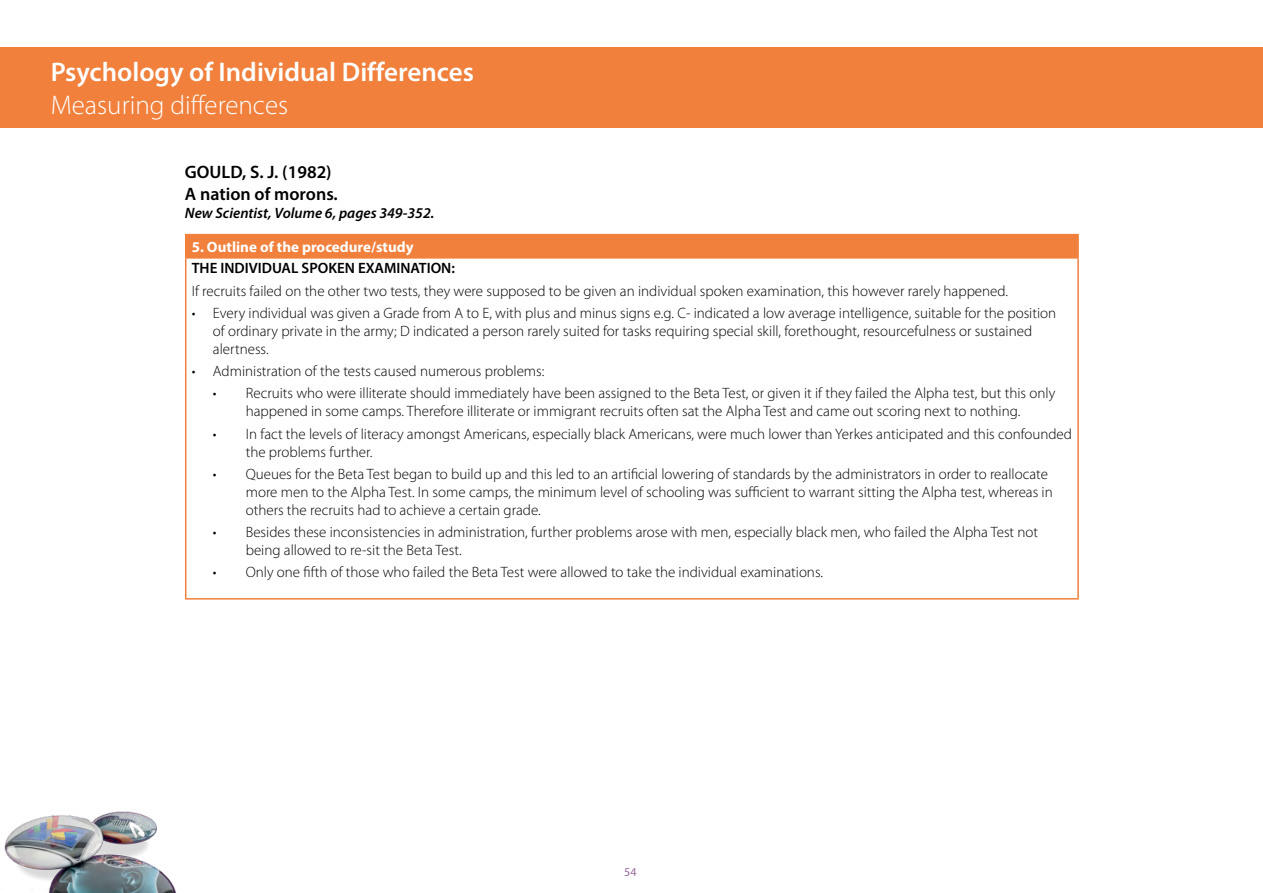
<style>
.page{position:relative;width:1263px;height:893px;background:#fff}
.page>*{position:absolute;margin:0;border:0;box-sizing:border-box;transform-origin:0 0}
.TConc_H1{font:600 27px/32.4px "Myriad Pro";color:#fff}
.TCont_H3{font:600 18px/21.6px "Myriad Pro";color:#000}
.TCont_Body_bullets{font:300 15px/18px "Myriad Pro";color:#000}
.TCont_H3-2{font:italic 600 15px "Myriad Pro";color:#000}
.TCont_Body_bullets-2{font:600 15px "Myriad Pro";color:#000}
.TCont_TableHeading{font:700 15px "Myriad Pro";color:#fff}
.t1{font:12px "Myriad Pro";color:#9a689e}
.s1{font-weight:300}
</style>
<div class="page">
<img style="left:4px;top:811px;width:172px;height:82px">
<div style="left:186px;top:235px;width:892px;height:23px;background:#f1803c"></div>
<hr style="left:185px;top:257px;width:894px;height:2px;background:#f1803c">
<hr style="left:185px;top:598px;width:894px;height:2px;background:#f1803c">
<hr style="left:185px;top:259px;width:1px;height:339px;background:#f1803c">
<hr style="left:1077px;top:259px;width:2px;height:339px;background:#f1803c">
<hr style="left:185px;top:234px;width:894px;height:1px;background:#f1803c">
<svg style="left:185px;top:235px;width:1px;height:22px"></svg>
<hr style="left:1077px;top:235px;width:2px;height:22px;background:#f1803c">
<div style="left:0;top:47px;width:1263px;height:81px;background:#f1803c"></div>
<p class="TConc_H1" style="left:51px;top:55px;width:425px">Psychology of Individual Differences<br><span class="s1">Measuring differences</span></p>
<p class="TCont_H3" style="left:185px;top:161px;width:154px">GOULD, S. J. (1982)<br>A nation of morons.</p>
<p class="TCont_H3-2" style="left:185px;top:203px;width:251px">New Scientist, Volume 6, pages 349-352.</p>
<p class="TCont_TableHeading" style="left:192px;top:237px;width:223px">5. Outline of the procedure/study</p>
<p class="TCont_Body_bullets-2" style="left:192px;top:259px;width:265px">THE INDIVIDUAL SPOKEN EXAMINATION:</p>
<p class="TCont_Body_bullets" style="left:192px;top:281px;width:818px">If recruits failed on the other two tests, they were supposed to be given an individual spoken examination, this however rarely happened.</p>
<p class="TCont_Body_bullets" style="left:213px;top:304px;width:845px;text-indent:-21px">• Every individual was given a Grade from A to E, with plus and minus signs e.g. C- indicated a low average intelligence, suitable for the position of ordinary private in the army; D indicated a person rarely suited for tasks requiring special skill, forethought, resourcefulness or sustained alertness.</p>
<p class="TCont_Body_bullets" style="left:192px;top:362px;width:354px">• Administration of the tests caused numerous problems:</p>
<p class="TCont_Body_bullets" style="left:213px;top:384px;width:844px;text-align:center">• Recruits who were illiterate should immediately have been assigned to the Beta Test, or given it if they failed the Alpha test, but this only happened in some camps. Therefore illiterate or immigrant recruits often sat the Alpha Test and came out scoring next to nothing.</p>
<p class="TCont_Body_bullets" style="left:246px;top:424px;width:828px;text-indent:-33px">• In fact the levels of literacy amongst Americans, especially black Americans, were much lower than Yerkes anticipated and this confounded the problems further.</p>
<p class="TCont_Body_bullets" style="left:246px;top:465px;width:808px;text-indent:-33px">• Queues for the Beta Test began to build up and this led to an artificial lowering of standards by the administrators in order to reallocate more men to the Alpha Test. In some camps, the minimum level of schooling was sufficient to warrant sitting the Alpha test, whereas in others the recruits had to achieve a certain grade.</p>
<p class="TCont_Body_bullets" style="left:246px;top:523px;width:794px;text-indent:-33px">• Besides these inconsistencies in administration, further problems arose with men, especially black men, who failed the Alpha Test not being allowed to re-sit the Beta Test.</p>
<p class="TCont_Body_bullets" style="left:213px;top:563px;width:612px">• Only one fifth of those who failed the Beta Test were allowed to take the individual examinations.</p>
<p class="t1" style="left:624px;top:865px;width:14px">54</p>
</div>
